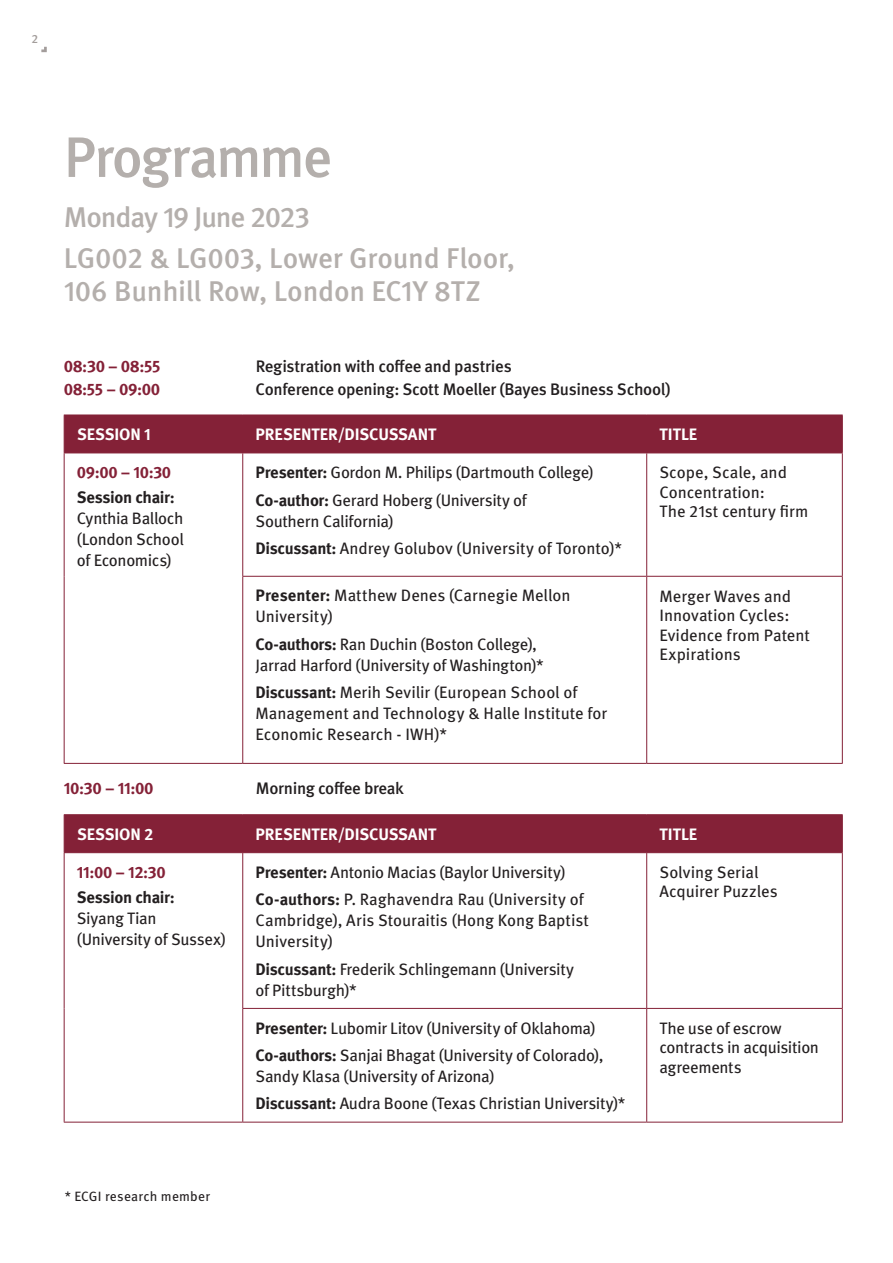
<style>
.page{position:relative;width:893px;height:1263px;background:#fff}
.page>*{position:absolute;margin:0;border:0;box-sizing:border-box;transform-origin:0 0}
._1__Heading__MetaOT{font:500 57px "Meta Pro";letter-spacing:-.045em;color:#b4afac}
._1__Heading__MetaOT-2{font:500 28.5px/33px "Meta Pro";letter-spacing:-.01em;color:#b4afac}
._1__Heading__MetaOT-3{font:500 28.5px "Meta Pro";letter-spacing:-.04em;color:#b4afac}
._4__Highlighted_Cont{font:500 16.65px "Meta Pro";letter-spacing:-.02em;color:#231f20}
._4__Highlighted_Cont-2{font:700 16.65px "Meta Pro";letter-spacing:-.025em;color:#842137}
._3__Lead-in__MetaOT{font:16.5px/21px "Meta OT";letter-spacing:-.01em;color:#231f20}
._4__Highlighted_Cont-3{font:16.5px/21px "Meta OT";letter-spacing:-.025em;color:#231f20}
._4__Highlighted_Cont-4{font:700 16.5px "Meta Pro";letter-spacing:-.005em;color:#fff}
._4__Highlighted_Cont-5{font:700 16.5px "Meta OT";letter-spacing:-.02em;color:#842137}
._6__Body_Copy__MetaO{font:13.5px "Meta OT";letter-spacing:.015em;color:#231f20}
._13__Folio_-_LHP__Me{font:500 12px "Meta Pro";color:#a39d9b}
.s1{font-weight:700}
</style>
<div class="page">
<svg style="left:41px;top:47px;width:6px;height:5px"></svg>
<div style="left:65px;top:416px;width:777px;height:37px;background:#842137"></div>
<hr style="left:64px;top:415px;width:1px;height:38px;background:#842137">
<hr style="left:64px;top:415px;width:179px;height:1px;background:#842137">
<hr style="left:242px;top:415px;width:1px;height:38px;background:#842137">
<hr style="left:243px;top:415px;width:404px;height:1px;background:#842137">
<hr style="left:647px;top:415px;width:196px;height:1px;background:#842137">
<hr style="left:646px;top:415px;width:1px;height:38px;background:#842137">
<hr style="left:842px;top:415px;width:1px;height:38px;background:#842137">
<hr style="left:64px;top:453px;width:1px;height:123px;background:#842137">
<hr style="left:64px;top:576px;width:1px;height:187px;background:#842137">
<hr style="left:64px;top:453px;width:179px;height:1px;background:#842137">
<hr style="left:242px;top:453px;width:1px;height:123px;background:#842137">
<hr style="left:243px;top:453px;width:404px;height:1px;background:#842137">
<hr style="left:647px;top:453px;width:196px;height:1px;background:#842137">
<hr style="left:646px;top:453px;width:1px;height:123px;background:#842137">
<hr style="left:842px;top:453px;width:1px;height:123px;background:#842137">
<hr style="left:64px;top:763px;width:179px;height:1px;background:#842137">
<hr style="left:242px;top:577px;width:1px;height:186px;background:#842137">
<hr style="left:242px;top:576px;width:405px;height:1px;background:#842137">
<hr style="left:647px;top:576px;width:196px;height:1px;background:#842137">
<hr style="left:646px;top:577px;width:1px;height:186px;background:#842137">
<hr style="left:842px;top:577px;width:1px;height:186px;background:#842137">
<hr style="left:243px;top:763px;width:404px;height:1px;background:#842137">
<hr style="left:647px;top:763px;width:196px;height:1px;background:#842137">
<div style="left:65px;top:815px;width:777px;height:37px;background:#842137"></div>
<hr style="left:64px;top:815px;width:1px;height:37px;background:#842137">
<hr style="left:64px;top:814px;width:179px;height:1px;background:#842137">
<hr style="left:242px;top:815px;width:1px;height:37px;background:#842137">
<hr style="left:243px;top:814px;width:404px;height:1px;background:#842137">
<hr style="left:647px;top:814px;width:196px;height:1px;background:#842137">
<hr style="left:646px;top:815px;width:1px;height:37px;background:#842137">
<hr style="left:842px;top:815px;width:1px;height:37px;background:#842137">
<hr style="left:64px;top:853px;width:1px;height:155px;background:#842137">
<hr style="left:64px;top:1008px;width:1px;height:114px;background:#842137">
<hr style="left:64px;top:852px;width:179px;height:1px;background:#842137">
<hr style="left:242px;top:853px;width:1px;height:155px;background:#842137">
<hr style="left:243px;top:852px;width:404px;height:1px;background:#842137">
<hr style="left:647px;top:852px;width:196px;height:1px;background:#842137">
<hr style="left:646px;top:853px;width:1px;height:155px;background:#842137">
<hr style="left:842px;top:853px;width:1px;height:155px;background:#842137">
<hr style="left:64px;top:1122px;width:179px;height:1px;background:#842137">
<hr style="left:242px;top:1009px;width:1px;height:113px;background:#842137">
<hr style="left:242px;top:1008px;width:405px;height:1px;background:#842137">
<hr style="left:647px;top:1008px;width:196px;height:1px;background:#842137">
<hr style="left:646px;top:1009px;width:1px;height:113px;background:#842137">
<hr style="left:842px;top:1009px;width:1px;height:113px;background:#842137">
<hr style="left:243px;top:1122px;width:404px;height:1px;background:#842137">
<hr style="left:647px;top:1122px;width:196px;height:1px;background:#842137">
<p class="_13__Folio_-_LHP__Me" style="left:31px;top:29px;width:8px">2</p>
<p class="_1__Heading__MetaOT" style="left:64px;top:113px;width:270px">Programme</p>
<p class="_1__Heading__MetaOT-3" style="left:64px;top:195px;width:248px">Monday 19 June 2023</p>
<p class="_1__Heading__MetaOT-2" style="left:64px;top:240px;width:453px">LG002 &amp; LG003, Lower Ground Floor,<br>106 Bunhill Row, London EC1Y 8TZ</p>
<p class="_4__Highlighted_Cont-2" style="left:64px;top:353px;width:98px">08:30 – 08:55</p>
<p class="_4__Highlighted_Cont" style="left:256px;top:353px;width:258px">Registration with coffee and pastries</p>
<p class="_4__Highlighted_Cont-2" style="left:64px;top:376px;width:98px">08:55 – 09:00</p>
<p class="_4__Highlighted_Cont" style="left:256px;top:376px;width:416px">Conference opening: Scott Moeller (Bayes Business School)</p>
<p class="_4__Highlighted_Cont-4" style="left:77px;top:422px;width:76px">SESSION 1</p>
<p class="_4__Highlighted_Cont-4" style="left:256px;top:422px;width:182px">PRESENTER/DISCUSSANT</p>
<p class="_4__Highlighted_Cont-4" style="left:660px;top:422px;width:39px">TITLE</p>
<p class="_4__Highlighted_Cont-5" style="left:77px;top:463px;width:96px">09:00 – 10:30</p>
<p class="_4__Highlighted_Cont-3" style="left:77px;top:487px;width:108px"><span class="s1">Session chair:<br></span>Cynthia Balloch (London School of Economics)</p>
<p class="_3__Lead-in__MetaOT" style="left:255px;top:462px;width:340px"><span class="s1">Presenter:</span> Gordon M. Philips (Dartmouth College)</p>
<p class="_3__Lead-in__MetaOT" style="left:255px;top:490px;width:273px"><span class="s1">Co-author:</span> Gerard Hoberg (University of<br>Southern California)</p>
<p class="_3__Lead-in__MetaOT" style="left:255px;top:538px;width:368px"><span class="s1">Discussant:</span> Andrey Golubov (University of Toronto)*</p>
<p class="_3__Lead-in__MetaOT" style="left:659px;top:463px;width:150px;line-height:19.5px">Scope, Scale, and<br>Concentration:<br>The 21st century firm</p>
<p class="_3__Lead-in__MetaOT" style="left:255px;top:586px;width:317px"><span class="s1">Presenter:</span> Matthew Denes (Carnegie Mellon<br>University)</p>
<p class="_3__Lead-in__MetaOT" style="left:255px;top:634px;width:290px"><span class="s1">Co-authors:</span> Ran Duchin (Boston College),<br>Jarrad Harford (University of Washington)*</p>
<p class="_3__Lead-in__MetaOT" style="left:255px;top:682px;width:353px"><span class="s1">Discussant:</span> Merih Sevilir (European School of<br>Management and Technology &amp; Halle Institute for<br>Economic Research - IWH)*</p>
<p class="_4__Highlighted_Cont-2" style="left:64px;top:775px;width:91px">10:30 – 11:00</p>
<p class="_4__Highlighted_Cont" style="left:256px;top:775px;width:150px">Morning coffee break</p>
<p class="_3__Lead-in__MetaOT" style="left:659px;top:586px;width:152px;line-height:19.5px">Merger Waves and<br>Innovation Cycles:<br>Evidence from Patent<br>Expirations</p>
<p class="_4__Highlighted_Cont-4" style="left:77px;top:821px;width:78px">SESSION 2</p>
<p class="_4__Highlighted_Cont-4" style="left:256px;top:821px;width:182px">PRESENTER/DISCUSSANT</p>
<p class="_4__Highlighted_Cont-4" style="left:660px;top:821px;width:39px">TITLE</p>
<p class="_4__Highlighted_Cont-5" style="left:77px;top:862px;width:90px">11:00 – 12:30</p>
<p class="_4__Highlighted_Cont-3" style="left:77px;top:887px;width:150px"><span class="s1">Session chair:<br></span>Siyang Tian (University of Sussex)</p>
<p class="_3__Lead-in__MetaOT" style="left:255px;top:862px;width:311px"><span class="s1">Presenter:</span> Antonio Macias (Baylor University)</p>
<p class="_3__Lead-in__MetaOT" style="left:255px;top:889px;width:335px"><span class="s1">Co-authors:</span> P. Raghavendra Rau (University of<br>Cambridge), Aris Stouraitis (Hong Kong Baptist<br>University)</p>
<p class="_3__Lead-in__MetaOT" style="left:255px;top:959px;width:320px"><span class="s1">Discussant:</span> Frederik Schlingemann (University of Pittsburgh)*</p>
<p class="_3__Lead-in__MetaOT" style="left:659px;top:863px;width:120px;line-height:19.5px">Solving Serial<br>Acquirer Puzzles</p>
<p class="_6__Body_Copy__MetaO" style="left:65px;top:1189px;width:147px">* ECGI research member</p>
<p class="_3__Lead-in__MetaOT" style="left:255px;top:1018px;width:342px"><span class="s1">Presenter:</span> Lubomir Litov (University of Oklahoma)</p>
<p class="_3__Lead-in__MetaOT" style="left:255px;top:1045px;width:350px"><span class="s1">Co-authors:</span> Sanjai Bhagat (University of Colorado),<br>Sandy Klasa (University of Arizona)</p>
<p class="_3__Lead-in__MetaOT" style="left:255px;top:1093px;width:372px"><span class="s1">Discussant:</span> Audra Boone (Texas Christian University)*</p>
<p class="_3__Lead-in__MetaOT" style="left:659px;top:1018px;width:161px;line-height:19.5px">The use of escrow contracts in acquisition agreements</p>
</div>
